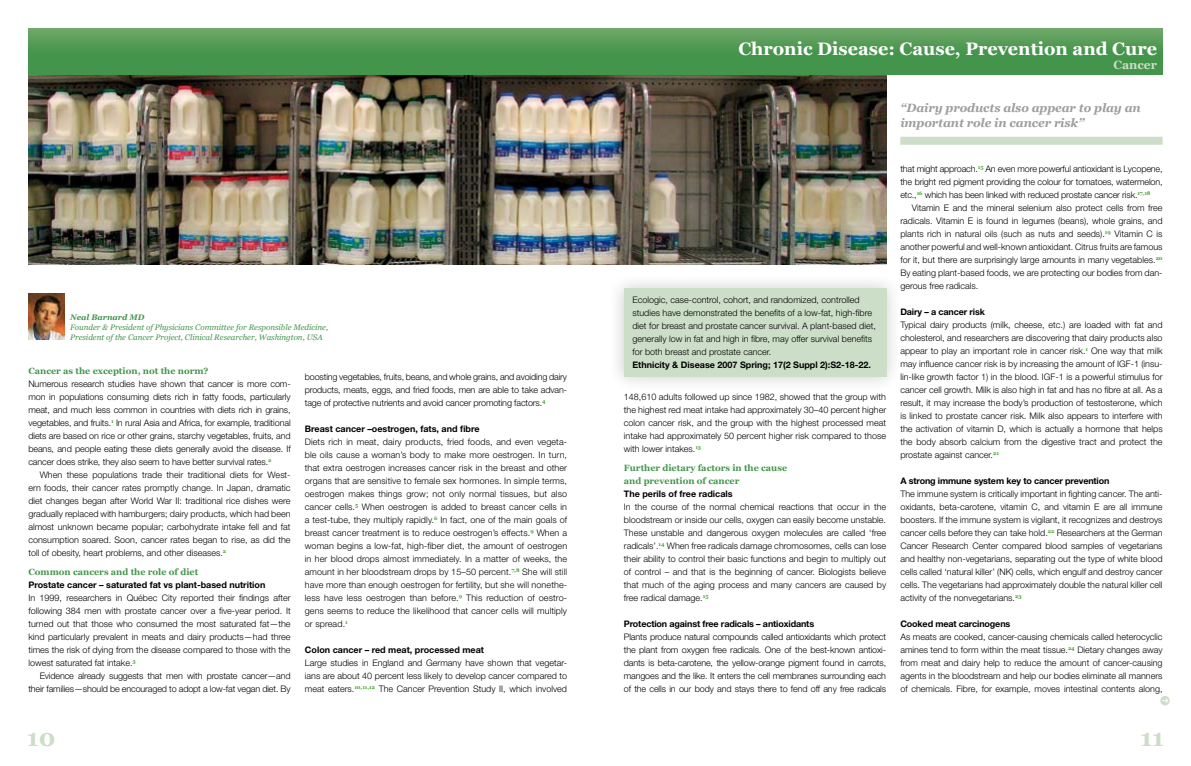
<style>
.page{position:relative;width:1191px;height:766px;background:#fff}
.page>*{position:absolute;margin:0;border:0;box-sizing:border-box;transform-origin:0 0}
.t1{font:700 24px "Georgia";color:#ccdec7}
.t2{font:700 18px "Georgia";color:#fff}
.t3{font:italic 700 12px/14.4px "Georgia";letter-spacing:-.01em;color:#9c9e9f}
.t4{font:700 12px "Georgia";color:#ccdec7}
.t5{font:300 9px/13px "Helvetica Neue LT Std";color:#000;text-align:justify}
.t6{font:700 9px "Helvetica Neue LT Std";color:#000}
.t7{font:700 9px/13px "Georgia";color:#44954c}
.t8{font:italic 8px/9.6px "Georgia";color:#44954c}
.t9{font:italic 700 8px "Georgia";color:#44954c}
</style>
<div class="page">
<img style="left:28px;top:75px;width:858px;height:189px">
<div style="left:28px;top:28px;width:1134px;height:47px;background:linear-gradient(to bottom,#66a362,#389044)"></div>
<img style="left:28px;top:293px;width:37px;height:46px">
<div style="left:900px;top:137px;width:262px;height:8px;background:#ccdec7"></div>
<svg style="left:1160px;top:695px;width:9px;height:10px"></svg>
<svg style="left:1162px;top:697px;width:7px;height:6px"></svg>
<div style="left:608px;top:272px;width:294px;height:120px;background:#000;opacity:.2"></div>
<div style="left:624px;top:288px;width:262px;height:88px;background:#ccdec7"></div>
<h2 class="t2" style="left:738px;top:37px;width:420px">Chronic Disease: Cause, Prevention and Cure</h2>
<h3 class="t4" style="left:1113px;top:57px;width:45px">Cancer</h3>
<p class="t9" style="left:70px;top:312px;width:76px">Neal Barnard MD</p>
<p class="t8" style="left:70px;top:322px;width:259px">Founder &amp; President of Physicians Committee for Responsible Medicine,<br>President of the Cancer Project, Clinical Researcher, Washington, USA</p>
<p class="t7" style="left:28px;top:364px;width:182px">Cancer as the exception, not the norm?</p>
<p class="t5" style="left:28px;top:377px;width:264px">Numerous research studies have shown that cancer is more com&shy;mon in populations consuming diets rich in fatty foods, particularly meat, and much less common in countries with diets rich in grains, vegetables, and fruits.<sup>1</sup> In rural Asia and Africa, for example, traditional diets are based on rice or other grains, starchy vegetables, fruits, and beans, and people eating these diets generally avoid the disease. If cancer does strike, they also seem to have better survival rates.<sup>2</sup></p>
<p class="t5" style="left:28px;top:468px;width:264px;text-indent:11px">When these populations trade their traditional diets for West&shy;ern foods, their cancer rates promptly change. In Japan, dramatic diet changes began after World War II: traditional rice dishes were gradually replaced with hamburgers; dairy products, which had been almost unknown became popular; carbohydrate intake fell and fat consumption soared. Soon, cancer rates began to rise, as did the toll of obesity, heart problems, and other diseases.<sup>2</sup></p>
<p class="t7" style="left:28px;top:565px;width:171px">Common cancers and the role of diet</p>
<p class="t6" style="left:28px;top:579px;width:239px">Prostate cancer – saturated fat vs plant-based nutrition</p>
<p class="t5" style="left:28px;top:591px;width:264px">In 1999, researchers in Québec City reported their findings after following 384 men with prostate cancer over a five-year period. It turned out that those who consumed the most saturated fat—the kind particularly prevalent in meats and dairy products—had three times the risk of dying from the disease compared to those with the lowest saturated fat intake.<sup>3</sup></p>
<p class="t5" style="left:28px;top:669px;width:264px;text-align:right">Evidence already suggests that men with prostate cancer—and their families—should be encouraged to adopt a low-fat vegan diet. By</p>
<p class="t5" style="left:305px;top:369px;width:264px">boosting vegetables, fruits, beans, and whole grains, and avoiding dairy products, meats, eggs, and fried foods, men are able to take advan&shy;tage of protective nutrients and avoid cancer promoting factors.<sup>4</sup></p>
<p class="t6" style="left:305px;top:423px;width:176px">Breast cancer –oestrogen, fats, and fibre</p>
<p class="t5" style="left:305px;top:434px;width:264px">Diets rich in meat, dairy products, fried foods, and even vegeta&shy;ble oils cause a woman’s body to make more oestrogen. In turn, that extra oestrogen increases cancer risk in the breast and other organs that are sensitive to female sex hormones. In simple terms, oestrogen makes things grow; not only normal tissues, but also cancer cells.<sup>5</sup> When oestrogen is added to breast cancer cells in a test-tube, they multiply rapidly.<sup>6</sup> In fact, one of the main goals of breast cancer treatment is to reduce oestrogen’s effects.<sup>9</sup> When a woman begins a low-fat, high-fiber diet, the amount of oestrogen in her blood drops almost immediately. In a matter of weeks, the amount in her bloodstream drops by 15–50 percent.<sup>7,8</sup> She will still have more than enough oestrogen for fertility, but she will nonethe&shy;less have less oestrogen than before.<sup>9</sup> This reduction of oestro&shy;gens seems to reduce the likelihood that cancer cells will multiply or spread.<sup>1</sup></p>
<p class="t6" style="left:305px;top:644px;width:181px">Colon cancer – red meat, processed meat</p>
<p class="t5" style="left:305px;top:655px;width:264px">Large studies in England and Germany have shown that vegetar&shy;ians are about 40 percent less likely to develop cancer compared to meat eaters.<sup>10,11,12</sup> The Cancer Prevention Study II, which involved</p>
<h3 class="t3" style="left:900px;top:101px;width:242px">“Dairy products also appear to play an important role in cancer risk”</h3>
<p class="t5" style="left:632px;top:293px;width:245px;text-align:left">Ecologic, case-control, cohort, and randomized, controlled studies have demonstrated the benefits of a low-fat, high-fibre diet for breast and prostate cancer survival. A plant-based diet, generally low in fat and high in fibre, may offer survival benefits for both breast and prostate cancer.</p>
<p class="t6" style="left:632px;top:359px;width:240px">Ethnicity &amp; Disease 2007 Spring; 17(2 Suppl 2):S2-18-22.</p>
<p class="t5" style="left:624px;top:390px;width:264px">148,610 adults followed up since 1982, showed that the group with the highest red meat intake had approximately 30–40 percent higher colon cancer risk, and the group with the highest processed meat intake had approximately 50 percent higher risk compared to those with lower intakes.<sup>13</sup></p>
<p class="t7" style="left:624px;top:461px;width:165px">Further dietary factors in the cause and prevention of cancer</p>
<p class="t6" style="left:624px;top:488px;width:110px">The perils of free radicals</p>
<p class="t5" style="left:624px;top:500px;width:264px">In the course of the normal chemical reactions that occur in the bloodstream or inside our cells, oxygen can easily become unstable.<br>These unstable and dangerous oxygen molecules are called ‘free radicals’.<sup>14</sup> When free radicals damage chromosomes, cells can lose their ability to control their basic functions and begin to multiply out of control – and that is the beginning of cancer. Biologists believe that much of the aging process and many cancers are caused by free radical damage.<sup>15</sup></p>
<p class="t6" style="left:624px;top:618px;width:192px">Protection against free radicals – antioxidants</p>
<p class="t5" style="left:624px;top:630px;width:264px">Plants produce natural compounds called antioxidants which protect the plant from oxygen free radicals. One of the best-known antioxi&shy;dants is beta-carotene, the yellow-orange pigment found in carrots, mangoes and the like. It enters the cell membranes surrounding each of the cells in our body and stays there to fend off any free radicals</p>
<p class="t5" style="left:900px;top:162px;width:264px">that might approach.<sup>15</sup> An even more powerful antioxidant is Lycopene, the bright red pigment providing the colour for tomatoes, watermelon, etc.,<sup>16</sup> which has been linked with reduced prostate cancer risk.<sup>17,18</sup></p>
<p class="t5" style="left:900px;top:201px;width:264px;text-indent:11px">Vitamin E and the mineral selenium also protect cells from free radicals. Vitamin E is found in legumes (beans), whole grains, and plants rich in natural oils (such as nuts and seeds).<sup>19</sup> Vitamin C is another powerful and well-known antioxidant. Citrus fruits are famous for it, but there are surprisingly large amounts in many vegetables.<sup>20<br></sup>By eating plant-based foods, we are protecting our bodies from dan&shy;gerous free radicals.</p>
<p class="t6" style="left:900px;top:306px;width:86px">Dairy – a cancer risk</p>
<p class="t5" style="left:900px;top:318px;width:264px">Typical dairy products (milk, cheese, etc.) are loaded with fat and cholesterol, and researchers are discovering that dairy products also appear to play an important role in cancer risk.<sup>1</sup> One way that milk may influence cancer risk is by increasing the amount of IGF-1 (insu&shy;lin-like growth factor 1) in the blood. IGF-1 is a powerful stimulus for cancer cell growth. Milk is also high in fat and has no fibre at all. As a result, it may increase the body’s production of testosterone, which is linked to prostate cancer risk. Milk also appears to interfere with the activation of vitamin D, which is actually a hormone that helps the body absorb calcium from the digestive tract and protect the prostate against cancer.<sup>21</sup></p>
<p class="t6" style="left:900px;top:475px;width:211px">A strong immune system key to cancer prevention</p>
<p class="t5" style="left:900px;top:487px;width:264px">The immune system is critically important in fighting cancer. The anti&shy;oxidants, beta-carotene, vitamin C, and vitamin E are all immune boosters. If the immune system is vigilant, it recognizes and destroys cancer cells before they can take hold.<sup>22</sup> Researchers at the German Cancer Research Center compared blood samples of vegetarians and healthy non-vegetarians, separating out the type of white blood cells called ‘natural killer’ (NK) cells, which engulf and destroy cancer cells. The vegetarians had approximately double the natural killer cell activity of the nonvegetarians.<sup>23</sup></p>
<p class="t6" style="left:900px;top:618px;width:112px">Cooked meat carcinogens</p>
<p class="t5" style="left:900px;top:630px;width:264px">As meats are cooked, cancer-causing chemicals called heterocyclic amines tend to form within the meat tissue.<sup>24</sup> Dietary changes away from meat and dairy help to reduce the amount of cancer-causing agents in the bloodstream and help our bodies eliminate all manners of chemicals. Fibre, for example, moves intestinal contents along,</p>
<h1 class="t1" style="left:27px;top:722px;width:30px">10</h1>
<h1 class="t1" style="left:1140px;top:722px;width:25px">11</h1>
</div>
